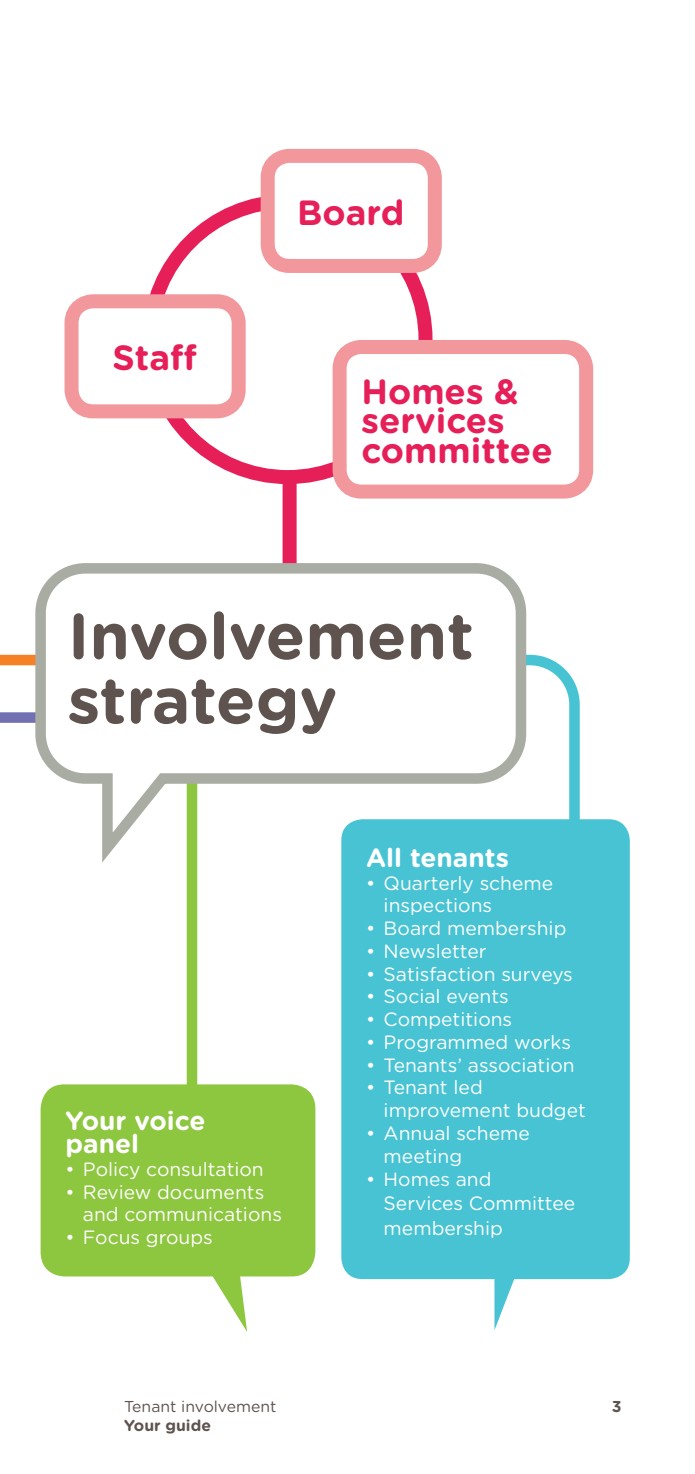
<style>
.page{position:relative;width:695px;height:1474px;background:#fff}
.page>*{position:absolute;margin:0;border:0;box-sizing:border-box;transform-origin:0 0}
.t1{font:700 64.75px/64.4px "Gotham Rounded";color:#5e534e}
.t2{font:700 35px/29.8px "Gotham Rounded";color:#e71f58}
.t3{font:700 26.25px/22.8px "Gotham Rounded";color:#fff}
.t4{font:19.25px/22.8px "Gotham Rounded";color:#fff}
.t5{font:15.75px "Gotham Rounded";color:#5e534e}
.t6{font:700 15.75px "Gotham Rounded";color:#5e534e}
</style>
<div class="page">
<svg style="left:0;top:654px;width:198px;height:237px"></svg>
<div style="left:187px;top:742px;width:10px;height:441px;background:#8dc63f"></div>
<svg style="left:531px;top:654px;width:49px;height:165px"></svg>
<div style="left:282px;top:477px;width:14px;height:148px;background:#e71f58"></div>
<svg style="left:30px;top:558px;width:501px;height:319px"></svg>
<svg style="left:341px;top:819px;width:288px;height:511px;fill:#47c3d3"></svg>
<svg style="left:41px;top:1084px;width:274px;height:247px;fill:#8dc63f"></svg>
<div style="left:143px;top:194px;width:289px;height:290px;border:14px solid #e71f58;border-radius:50%"></div>
<div style="left:339px;top:347px;width:247px;height:144px;background:#fff;border-radius:22px"></div>
<div style="left:332px;top:340px;width:261px;height:158px;border:14px solid #f2979b;border-radius:22px"></div>
<div style="left:267px;top:156px;width:167px;height:110px;background:#fff;border-radius:22px"></div>
<div style="left:260px;top:149px;width:181px;height:124px;border:14px solid #f2979b;border-radius:22px"></div>
<div style="left:71px;top:301px;width:167px;height:110px;background:#fff;border-radius:22px"></div>
<div style="left:64px;top:294px;width:181px;height:124px;border:14px solid #f2979b;border-radius:22px"></div>
<h2 class="t2" style="left:113px;top:341px;width:86px">Staff</h2>
<h2 class="t2" style="left:297px;top:196px;width:109px">Board</h2>
<h2 class="t2" style="left:361px;top:375px;width:193px">Homes &amp; services committee</h2>
<h1 class="t1" style="left:68px;top:601px;width:407px">Involvement strategy</h1>
<h3 class="t3" style="left:65px;top:1108px;width:141px">Your voice panel</h3>
<p class="t4" style="left:65px;top:1156px;width:200px">• Policy consultation</p>
<p class="t4" style="left:83px;top:1179px;width:200px;text-indent:-17px">• Review documents and communications</p>
<p class="t4" style="left:65px;top:1224px;width:149px">• Focus groups</p>
<h3 class="t3" style="left:366px;top:845px;width:144px">All tenants</h3>
<p class="t4" style="left:383px;top:870px;width:171px;text-indent:-17px">• Quarterly scheme inspections</p>
<p class="t4" style="left:366px;top:916px;width:202px">• Board membership</p>
<p class="t4" style="left:366px;top:938px;width:122px">• Newsletter</p>
<p class="t4" style="left:366px;top:961px;width:208px">• Satisfaction surveys</p>
<p class="t4" style="left:366px;top:984px;width:144px">• Social events</p>
<p class="t4" style="left:366px;top:1007px;width:147px">• Competitions</p>
<p class="t4" style="left:366px;top:1029px;width:206px">• Programmed works</p>
<p class="t4" style="left:366px;top:1052px;width:210px">• Tenants’ association</p>
<p class="t4" style="left:383px;top:1075px;width:204px;text-indent:-17px">• Tenant led improvement budget</p>
<p class="t4" style="left:383px;top:1120px;width:148px;text-indent:-17px">• Annual scheme meeting</p>
<p class="t4" style="left:383px;top:1165px;width:193px;line-height:24.5px;text-indent:-17px">• Homes and<br>Services Committee membership</p>
<p class="t5" style="left:124px;top:1395px;width:154px">Tenant involvement</p>
<p class="t6" style="left:124px;top:1414px;width:88px">Your guide</p>
<p class="t6" style="left:612px;top:1394px;width:11px">3</p>
</div>
